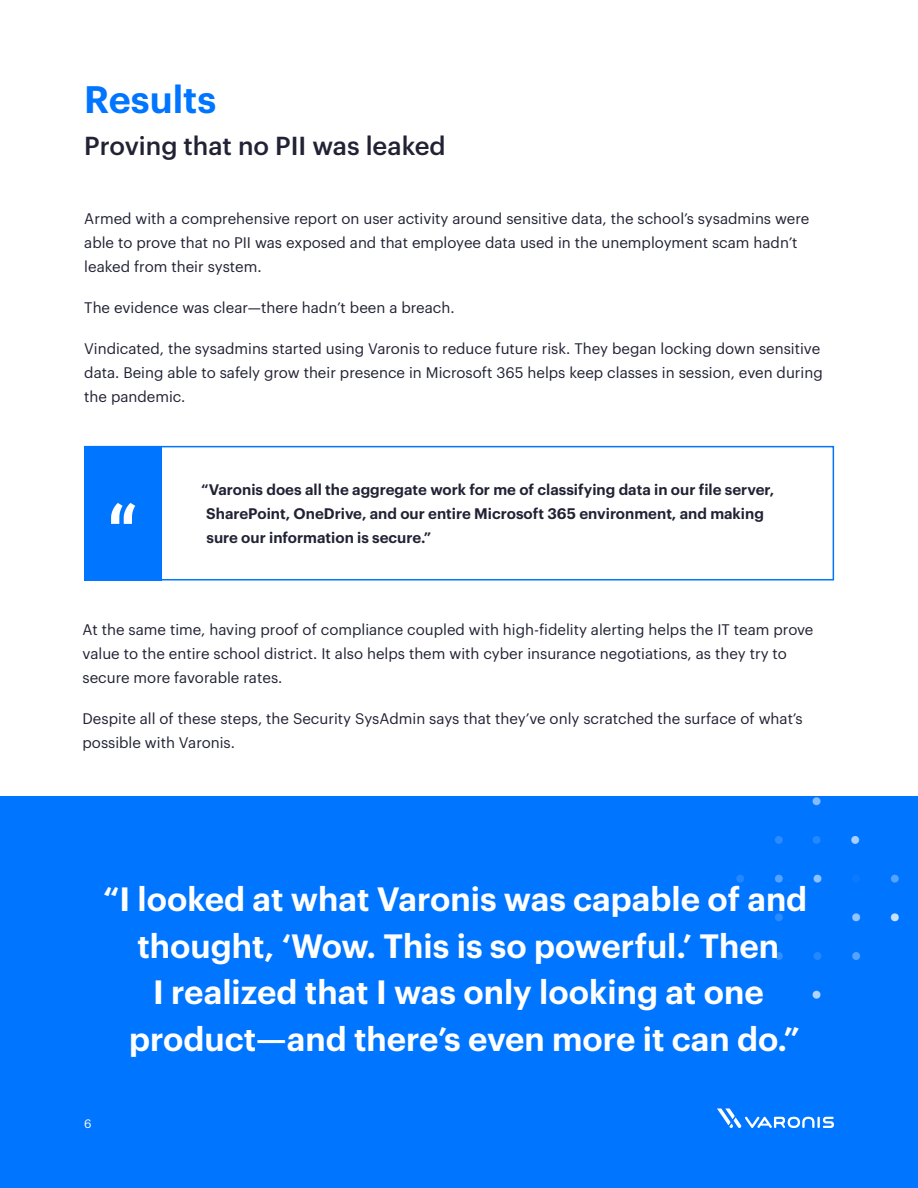
<style>
.page{position:relative;width:918px;height:1188px;background:#fff}
.page>*{position:absolute;margin:0;border:0;box-sizing:border-box;transform-origin:0 0}
.t1{font:600 37.5px "Graphik LC";color:#0075ff}
.t2{font:600 33px/46.5px "Graphik LC";color:#fff;text-align:center}
.t3{font:500 25.5px "Graphik LC";color:#212234}
.t4{font:15px/24px "Graphik LC";color:#212234}
.t5{font:600 15px/24px "Graphik LC";color:#212234}
.t6{font:12px "Graphik LC";color:#fff}
</style>
<div class="page">
<div style="left:84px;top:446px;width:750px;height:134px;border:2px solid #0075ff"></div>
<div style="left:84px;top:446px;width:78px;height:134px;background:#0075ff"></div>
<svg style="left:111px;top:503px;width:24px;height:21px"></svg>
<div style="left:0;top:796px;width:918px;height:392px;background:#0075ff"></div>
<img style="left:736px;top:798px;width:163px;height:201px">
<svg style="left:717px;top:1108px;width:117px;height:20px"></svg>
<h1 class="t1" style="left:84px;top:70px;width:134px">Results</h1>
<h3 class="t3" style="left:84px;top:126px;width:363px">Proving that no PII was leaked</h3>
<p class="t4" style="left:84px;top:205px;width:727px">Armed with a comprehensive report on user activity around sensitive data, the school’s sysadmins were able to prove that no PII was exposed and that employee data used in the unemployment scam hadn’t leaked from their system.</p>
<p class="t4" style="left:84px;top:294px;width:372px">The evidence was clear—there hadn’t been a breach.</p>
<p class="t4" style="left:84px;top:335px;width:740px">Vindicated, the sysadmins started using Varonis to reduce future risk. They began locking down sensitive data. Being able to safely grow their presence in Microsoft 365 helps keep classes in session, even during the pandemic.</p>
<p class="t5" style="left:206px;top:477px;width:570px;text-indent:-5px">“Varonis does all the aggregate work for me of classifying data in our file server,<br>SharePoint, OneDrive, and our entire Microsoft 365 environment, and making sure our information is secure.”</p>
<p class="t4" style="left:83px;top:616px;width:732px">At the same time, having proof of compliance coupled with high-fidelity alerting helps the IT team prove value to the entire school district. It also helps them with cyber insurance negotiations, as they try to secure more favorable rates.</p>
<p class="t4" style="left:83px;top:705px;width:722px">Despite all of these steps, the Security SysAdmin says that they’ve only scratched the surface of what’s possible with Varonis.</p>
<h2 class="t2" style="left:103px;top:873px;width:706px">“I looked at what Varonis was capable of and thought, ‘Wow. This is so powerful.’ Then<br>I realized that I was only looking at one product—and there’s even more it can do.”</h2>
<p class="t6" style="left:84px;top:1115px;width:9px">6</p>
</div>
